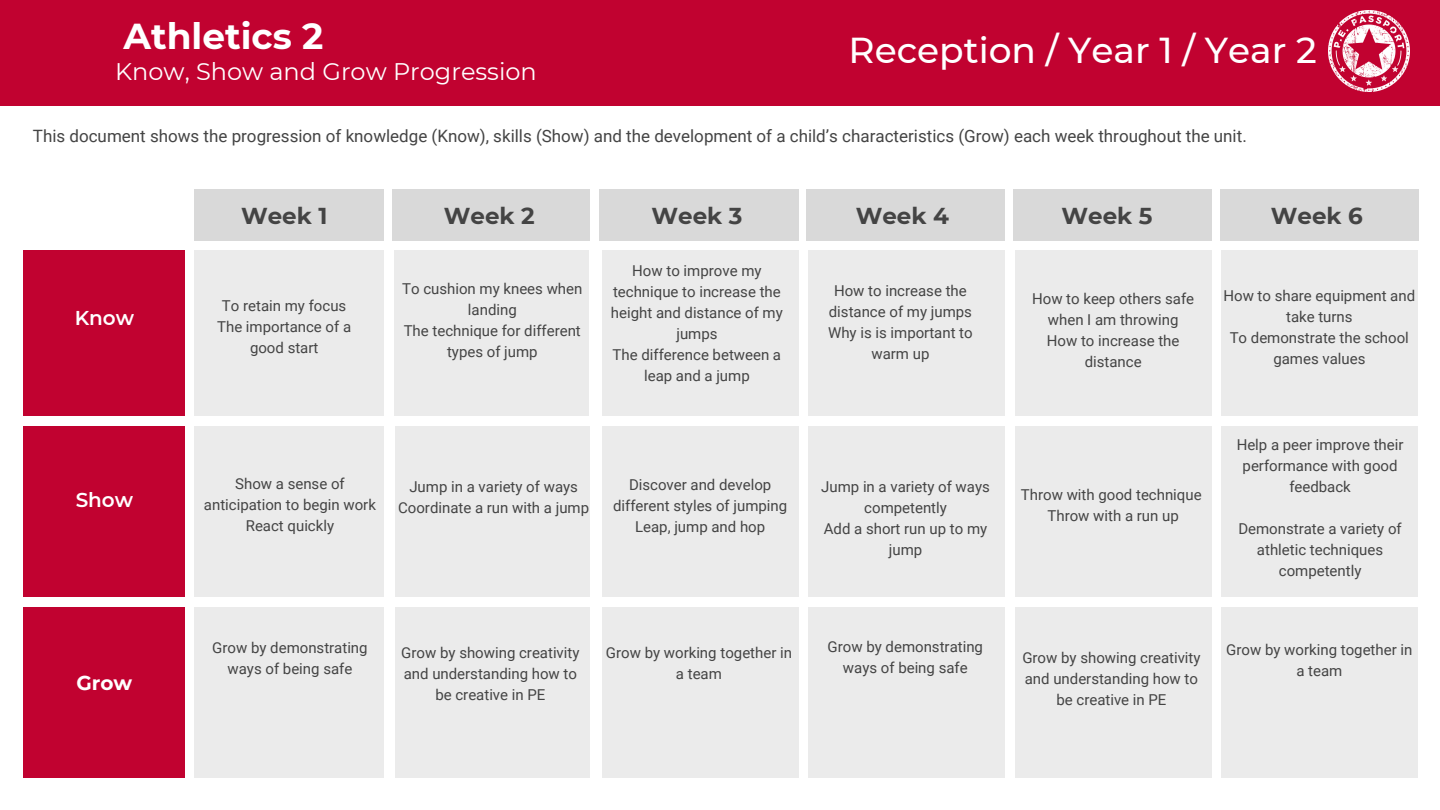
<style>
.page{position:relative;width:1440px;height:810px;background:#fff}
.page>*{position:absolute;margin:0;border:0;box-sizing:border-box;transform-origin:0 0}
.t1{font:500 36px "Montserrat";color:#fff}
.t2{font:700 36px "Montserrat";color:#fff}
.t3{font:24px "Montserrat";color:#fff}
.t4{font:700 23px "Montserrat";color:#444}
.t5{font:600 20px "Montserrat";color:#fff}
.t6{font:700 20px "Montserrat";color:#fff}
.t7{font:17px "Roboto";color:#444}
.t8{font:15px/21px "Roboto";color:#444;text-align:center}
</style>
<div class="page">
<div style="left:0;top:0;width:1440px;height:106px;background:#c10230"></div>
<img style="left:1329px;top:10px;width:81px;height:81px">
<div style="left:24px;top:250px;width:161px;height:166px;background:#c10230"></div>
<div style="left:24px;top:426px;width:161px;height:171px;background:#c10230"></div>
<div style="left:24px;top:608px;width:161px;height:170px;background:#c10230"></div>
<div style="left:194px;top:189px;width:189px;height:52px;background:#d9d9d9"></div>
<div style="left:194px;top:250px;width:189px;height:166px;background:#ebebeb"></div>
<div style="left:194px;top:426px;width:189px;height:171px;background:#ebebeb"></div>
<div style="left:194px;top:608px;width:189px;height:170px;background:#ebebeb"></div>
<div style="left:395px;top:250px;width:194px;height:166px;background:#ebebeb"></div>
<div style="left:395px;top:426px;width:194px;height:171px;background:#ebebeb"></div>
<div style="left:395px;top:608px;width:194px;height:170px;background:#ebebeb"></div>
<div style="left:602px;top:250px;width:197px;height:166px;background:#ebebeb"></div>
<div style="left:602px;top:426px;width:196px;height:171px;background:#ebebeb"></div>
<div style="left:602px;top:608px;width:196px;height:170px;background:#ebebeb"></div>
<div style="left:808px;top:250px;width:197px;height:166px;background:#ebebeb"></div>
<div style="left:808px;top:426px;width:196px;height:171px;background:#ebebeb"></div>
<div style="left:808px;top:608px;width:196px;height:170px;background:#ebebeb"></div>
<div style="left:1015px;top:250px;width:197px;height:166px;background:#ebebeb"></div>
<div style="left:1015px;top:426px;width:196px;height:171px;background:#ebebeb"></div>
<div style="left:1015px;top:608px;width:196px;height:170px;background:#ebebeb"></div>
<div style="left:1221px;top:250px;width:197px;height:166px;background:#ebebeb"></div>
<div style="left:1221px;top:426px;width:197px;height:171px;background:#ebebeb"></div>
<div style="left:1221px;top:608px;width:197px;height:170px;background:#ebebeb"></div>
<div style="left:599px;top:189px;width:200px;height:52px;background:#d9d9d9"></div>
<div style="left:1013px;top:189px;width:199px;height:52px;background:#d9d9d9"></div>
<div style="left:392px;top:189px;width:197px;height:52px;background:#d9d9d9"></div>
<div style="left:806px;top:189px;width:199px;height:52px;background:#d9d9d9"></div>
<div style="left:1221px;top:189px;width:198px;height:52px;background:#d9d9d9"></div>
<h3 class="t2" style="left:123px;top:14px;width:201px">Athletics 2</h3>
<h1 class="t1" style="left:849px;top:28px;width:470px">Reception / Year 1 / Year 2</h1>
<p class="t3" style="left:115px;top:57px;width:423px">Know, Show and Grow Progression</p>
<p class="t7" style="left:33px;top:126px;width:1215px">This document shows the progression of knowledge (Know), skills (Show) and the development of a child’s characteristics (Grow) each week throughout the unit.</p>
<h5 class="t5" style="left:75px;top:306px;width:61px">Know</h5>
<p class="t5" style="left:76px;top:487px;width:59px">Show</p>
<p class="t6" style="left:77px;top:670px;width:57px">Grow</p>
<h4 class="t4" style="left:241px;top:201px;width:88px">Week 1</h4>
<h4 class="t4" style="left:444px;top:201px;width:93px">Week 2</h4>
<h4 class="t4" style="left:651px;top:201px;width:93px">Week 3</h4>
<h2 class="t4" style="left:856px;top:201px;width:95px">Week 4</h2>
<p class="t4" style="left:1062px;top:201px;width:93px">Week 5</p>
<p class="t4" style="left:1271px;top:201px;width:94px">Week 6</p>
<p class="t8" style="left:222px;top:295px;width:126px">To retain my focus</p>
<h2 class="t8" style="left:217px;top:316px;width:136px">The importance of a good start</h2>
<p class="t8" style="left:402px;top:279px;width:182px">To cushion my knees when landing</p>
<p class="t8" style="left:404px;top:321px;width:179px">The technique for different types of jump</p>
<p class="t8" style="left:611px;top:260px;width:173px">How to improve my technique to increase the height and distance of my jumps</p>
<h2 class="t8" style="left:613px;top:344px;width:170px">The difference between a leap and a jump</h2>
<p class="t8" style="left:204px;top:473px;width:173px">Show a sense of anticipation to begin work</p>
<p class="t8" style="left:246px;top:515px;width:90px">React quickly</p>
<p class="t8" style="left:409px;top:477px;width:170px">Jump in a variety of ways</p>
<p class="t8" style="left:398px;top:498px;width:193px">Coordinate a run with a jump</p>
<p class="t8" style="left:613px;top:474px;width:176px">Discover and develop different styles of jumping</p>
<p class="t8" style="left:635px;top:516px;width:132px">Leap, jump and hop</p>
<p class="t8" style="left:829px;top:281px;width:145px">How to increase the distance of my jumps</p>
<p class="t8" style="left:828px;top:323px;width:146px">Why is is important to warm up</p>
<h2 class="t8" style="left:821px;top:477px;width:170px">Jump in a variety of ways competently</h2>
<p class="t8" style="left:824px;top:519px;width:165px">Add a short run up to my jump</p>
<p class="t8" style="left:1032px;top:288px;width:164px">How to keep others safe when I am throwing</p>
<p class="t8" style="left:1047px;top:330px;width:134px">How to increase the distance</p>
<p class="t8" style="left:1223px;top:285px;width:193px">How to share equipment and take turns</p>
<h2 class="t8" style="left:1230px;top:327px;width:181px">To demonstrate the school games values</h2>
<p class="t8" style="left:1021px;top:484px;width:182px">Throw with good technique</p>
<p class="t8" style="left:1048px;top:505px;width:133px">Throw with a run up</p>
<p class="t8" style="left:1237px;top:435px;width:168px">Help a peer improve their performance with good feedback</p>
<p class="t8" style="left:1238px;top:519px;width:165px">Demonstrate a variety of athletic techniques competently</p>
<h2 class="t8" style="left:212px;top:637px;width:157px">Grow by demonstrating ways of being safe</h2>
<p class="t8" style="left:401px;top:642px;width:180px">Grow by showing creativity and understanding how to be creative in PE</p>
<p class="t8" style="left:606px;top:642px;width:188px">Grow by working together in a team</p>
<p class="t8" style="left:828px;top:636px;width:157px">Grow by demonstrating ways of being safe</p>
<p class="t8" style="left:1022px;top:647px;width:180px">Grow by showing creativity and understanding how to be creative in PE</p>
<p class="t8" style="left:1226px;top:640px;width:188px">Grow by working together in a team</p>
</div>
